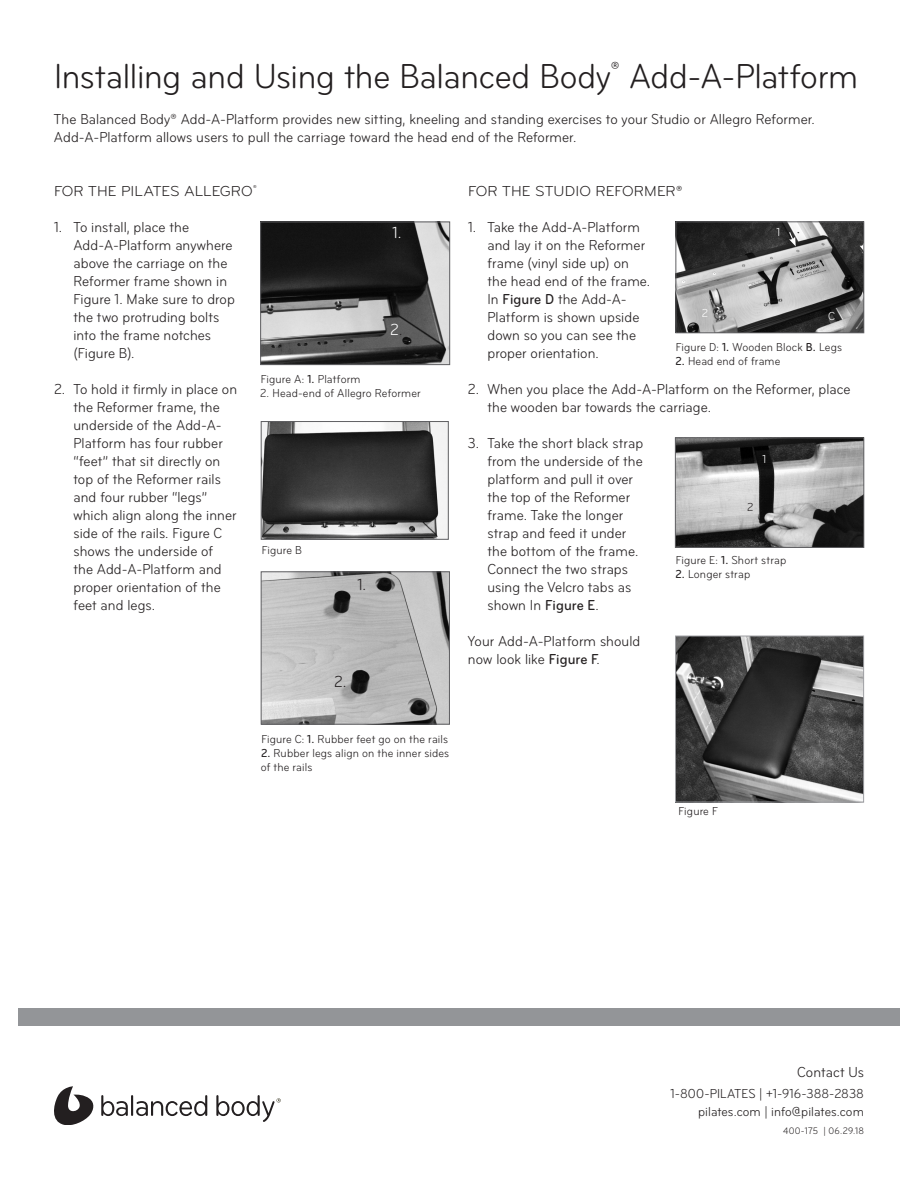
<style>
.page{position:relative;width:918px;height:1188px;background:#fff}
.page>*{position:absolute;margin:0;border:0;box-sizing:border-box;transform-origin:0 0}
.Product_Name__Cover{font:condensed 36px "Bryant";letter-spacing:-.01em;color:#231f20}
.Legal_Copy_Specs{font:condensed 16.65px "Bryant";color:#fff}
.Legal_Copy_Specs-2{font:condensed 16.65px "Bryant";color:#231f20}
.Body_Text{font:condensed 15px/18px "Bryant";letter-spacing:.005em;color:#231f20}
.Body_Text_1_Column_I{font:condensed 15px/18px "Bryant";letter-spacing:.005em;color:#231f20}
.Header_3{font:15px "Bryant Pro";letter-spacing:.005em;color:#231f20}
.t1{font:condensed 13.5px/18px "Bryant";letter-spacing:.005em;color:#231f20;text-align:right}
.Legal_Copy_Specs-3{font:condensed 12px/14.4px "Bryant";letter-spacing:.015em;color:#231f20}
.Legal_Copy_Specs-4{font:condensed 12px "Bryant";color:#fff}
.t2{font:condensed 9.75px "Bryant";letter-spacing:.03em;color:#231f20}
.s1{color:#231f20}
.s2{font-weight:500}
</style>
<div class="page">
<svg style="left:54px;top:1086px;width:40px;height:39px"></svg>
<svg style="left:101px;top:1095px;width:27px;height:21px"></svg>
<hr style="left:131px;top:1095px;width:2px;height:21px;background:#231f20">
<svg style="left:136px;top:1095px;width:71px;height:21px"></svg>
<svg style="left:216px;top:1095px;width:65px;height:27px"></svg>
<div style="left:18px;top:1008px;width:882px;height:18px;background:#939598"></div>
<img style="left:262px;top:224px;width:186px;height:139px">
<div style="left:260px;top:222px;width:190px;height:143px;border:1px solid #5f5f62"></div>
<img style="left:263px;top:573px;width:185px;height:149px">
<div style="left:261px;top:571px;width:189px;height:153px;border:1px solid #5f5f62"></div>
<img style="left:678px;top:224px;width:184px;height:107px">
<div style="left:676px;top:222px;width:188px;height:111px;border:1px solid #5f5f62"></div>
<svg style="left:788px;top:231px;width:9px;height:15px"></svg>
<img style="left:677px;top:440px;width:185px;height:106px">
<div style="left:675px;top:438px;width:189px;height:110px;border:1px solid #5f5f62"></div>
<img style="left:677px;top:638px;width:185px;height:162px">
<div style="left:675px;top:636px;width:189px;height:166px;border:1px solid #a0a1a5"></div>
<img style="left:263px;top:423px;width:183px;height:114px">
<div style="left:261px;top:421px;width:187px;height:118px;border:1px solid #5f5f62"></div>
<div style="left:169px;top:889px;width:19px;height:16px;border:1px solid #fff;border-radius:50%"></div>
<div style="left:157px;top:850px;width:18px;height:17px;border:1px solid #fff;border-radius:50%"></div>
<div style="left:74px;top:854px;width:19px;height:17px;border:1px solid #fff;border-radius:50%"></div>
<p class="Product_Name__Cover" style="left:54px;top:55px;width:806px">Installing and Using the Balanced Body<sup>®</sup> Add-A-Platform</p>
<p class="Body_Text" style="left:54px;top:110px;width:762px">The Balanced Body® Add-A-Platform provides new sitting, kneeling and standing exercises to your Studio or Allegro Reformer.<br>Add-A-Platform allows users to pull the carriage toward the head end of the Reformer.</p>
<p class="Header_3" style="left:54px;top:182px;width:204px">FOR THE PILATES ALLEGRO<sup>®</sup></p>
<p class="Body_Text" style="left:74px;top:218px;width:163px;text-indent:-20px">1. To install, place the<br>Add-A-Platform anywhere above the carriage on the<br>Reformer frame shown in<br>Figure 1. Make sure to drop the two protruding bolts into the frame notches (Figure B).</p>
<p class="Body_Text" style="left:74px;top:380px;width:165px;text-indent:-20px">2. To hold it firmly in place on the Reformer frame, the underside of the Add-A-<br>Platform has four rubber “feet” that sit directly on top of the Reformer rails and four rubber “legs” which align along the inner side of the rails. Figure C shows the underside of<br>the Add-A-Platform and proper orientation of the feet and legs.</p>
<p class="Legal_Copy_Specs" style="left:392px;top:223px;width:10px">1.</p>
<p class="Legal_Copy_Specs" style="left:390px;top:320px;width:14px">2<span class="s1">.</span></p>
<p class="Legal_Copy_Specs-3" style="left:261px;top:372px;width:101px">Figure A: <span class="s2">1.</span> Platform</p>
<p class="Legal_Copy_Specs-3" style="left:260px;top:386px;width:162px">2. Head-end of Allegro Reformer</p>
<p class="Legal_Copy_Specs-3" style="left:262px;top:543px;width:42px">Figure B</p>
<p class="Legal_Copy_Specs-2" style="left:357px;top:575px;width:10px">1.</p>
<p class="Legal_Copy_Specs-2" style="left:334px;top:672px;width:14px">2.</p>
<p class="Legal_Copy_Specs-3" style="left:261px;top:732px;width:188px">Figure C: <span class="s2">1.</span> Rubber feet go on the rails</p>
<p class="Legal_Copy_Specs-3" style="left:261px;top:746px;width:190px"><span class="s2">2.</span> Rubber legs align on the inner sides of the rails</p>
<p class="Header_3" style="left:468px;top:182px;width:216px">FOR THE STUDIO REFORMER®</p>
<p class="Body_Text" style="left:487px;top:218px;width:164px;text-indent:-19px">1. Take the Add-A-Platform and lay it on the Reformer frame (vinyl side up) on the head end of the frame.<br>In <span class="s2">Figure D</span> the Add-A-<br>Platform is shown upside down so you can see the proper orientation.</p>
<p class="Body_Text" style="left:487px;top:380px;width:365px;text-indent:-20px">2. When you place the Add-A-Platform on the Reformer, place the wooden bar towards the carriage.</p>
<p class="Body_Text" style="left:487px;top:434px;width:157px;text-indent:-20px">3. Take the short black strap from the underside of the platform and pull it over the top of the Reformer frame. Take the longer strap and feed it under the bottom of the frame.<br>Connect the two straps using the Velcro tabs as shown In <span class="s2">Figure E</span>.</p>
<p class="Body_Text_1_Column_I" style="left:468px;top:632px;width:174px">Your Add-A-Platform should now look like <span class="s2">Figure F</span>.</p>
<p class="Legal_Copy_Specs-4" style="left:776px;top:225px;width:5px">1</p>
<p class="Legal_Copy_Specs-4" style="left:702px;top:306px;width:8px">2</p>
<p class="Legal_Copy_Specs-4" style="left:828px;top:309px;width:8px">C</p>
<p class="Legal_Copy_Specs-3" style="left:676px;top:340px;width:168px">Figure D: <span class="s2">1.</span> Wooden Block <span class="s2">B.</span> Legs</p>
<p class="Legal_Copy_Specs-3" style="left:676px;top:354px;width:106px"><span class="s2">2.</span> Head end of frame</p>
<p class="Legal_Copy_Specs-4" style="left:763px;top:452px;width:5px">1</p>
<p class="Legal_Copy_Specs-3" style="left:747px;top:500px;width:8px">2</p>
<p class="Legal_Copy_Specs-3" style="left:676px;top:553px;width:112px">Figure E: <span class="s2">1.</span> Short strap</p>
<p class="Legal_Copy_Specs-3" style="left:676px;top:567px;width:76px"><span class="s2">2.</span> Longer strap</p>
<p class="Legal_Copy_Specs-3" style="left:679px;top:804px;width:41px">Figure F</p>
<p class="Body_Text" style="left:797px;top:1063px;width:68px">Contact Us</p>
<p class="t1" style="left:671px;top:1085px;width:195px">1-800-PILATES | +1-916-388-2838 pilates.com | info@pilates.com</p>
<p class="t2" style="left:783px;top:1125px;width:82px">400-175 | 06.29.18</p>
</div>
